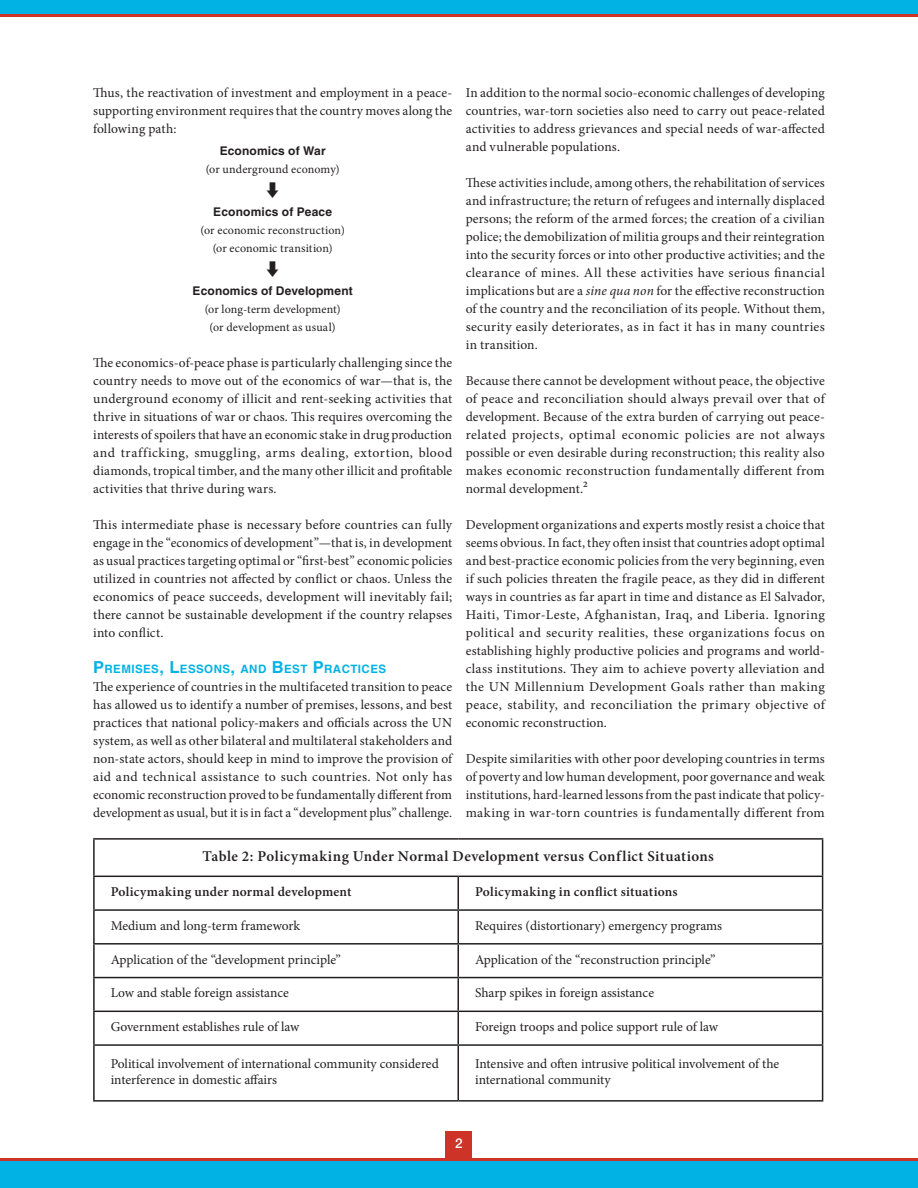
<style>
.page{position:relative;width:918px;height:1188px;background:#fff}
.page>*{position:absolute;margin:0;border:0;box-sizing:border-box;transform-origin:0 0}
.t1{font:600 15px "Minion Pro";letter-spacing:.015em;color:#231f20}
.t2{font:13.5px/18px "Minion Pro";color:#231f20;text-align:justify}
.t3{font:600 13.5px "Minion Pro";letter-spacing:.005em;color:#231f20}
.t4{font:500 13.5px "Helvetica Neue";color:#fff}
.t5{font:12px/18px "Minion Pro";letter-spacing:.005em;color:#231f20;text-align:center}
.t6{font:700 12px "Helvetica";letter-spacing:.015em;color:#231f20}
.t7{font:700 11.55px "Helvetica";letter-spacing:.035em;color:#00b3e4}
.s1{font-size:16.5px}
.s2{font-style:italic}
.s3{font-size:15px}
</style>
<div class="page">
<div style="left:446px;top:1131px;width:26px;height:27px;background:#cd3427"></div>
<div style="left:0;top:1158px;width:918px;height:27px;background:#cd3427"></div>
<div style="left:0;top:1161px;width:918px;height:27px;background:#00b3e4"></div>
<div style="left:0;top:0;width:918px;height:16px;background:#cd3427"></div>
<div style="left:0;top:0;width:918px;height:14px;background:#00b3e4"></div>
<hr style="left:93px;top:838px;width:365px;height:2px;background:#231f20">
<hr style="left:93px;top:840px;width:2px;height:36px;background:#231f20">
<hr style="left:458px;top:838px;width:365px;height:2px;background:#231f20">
<hr style="left:822px;top:840px;width:1px;height:36px;background:#231f20">
<hr style="left:93px;top:876px;width:365px;height:1px;background:#231f20">
<hr style="left:93px;top:877px;width:2px;height:32px;background:#231f20">
<hr style="left:458px;top:876px;width:365px;height:1px;background:#231f20">
<hr style="left:458px;top:877px;width:1px;height:32px;background:#231f20">
<hr style="left:822px;top:877px;width:1px;height:32px;background:#231f20">
<hr style="left:93px;top:909px;width:365px;height:2px;background:#231f20">
<hr style="left:93px;top:911px;width:2px;height:32px;background:#231f20">
<hr style="left:458px;top:909px;width:365px;height:2px;background:#231f20">
<hr style="left:458px;top:911px;width:1px;height:32px;background:#231f20">
<hr style="left:822px;top:911px;width:1px;height:32px;background:#231f20">
<hr style="left:93px;top:943px;width:365px;height:2px;background:#231f20">
<hr style="left:93px;top:945px;width:2px;height:32px;background:#231f20">
<hr style="left:458px;top:943px;width:365px;height:2px;background:#231f20">
<hr style="left:458px;top:945px;width:1px;height:32px;background:#231f20">
<hr style="left:822px;top:945px;width:1px;height:32px;background:#231f20">
<hr style="left:93px;top:977px;width:365px;height:1px;background:#231f20">
<hr style="left:93px;top:978px;width:2px;height:33px;background:#231f20">
<hr style="left:458px;top:977px;width:365px;height:1px;background:#231f20">
<hr style="left:458px;top:978px;width:1px;height:33px;background:#231f20">
<hr style="left:822px;top:978px;width:1px;height:33px;background:#231f20">
<hr style="left:93px;top:1011px;width:365px;height:1px;background:#231f20">
<hr style="left:93px;top:1012px;width:2px;height:32px;background:#231f20">
<hr style="left:458px;top:1011px;width:365px;height:1px;background:#231f20">
<hr style="left:458px;top:1012px;width:1px;height:32px;background:#231f20">
<hr style="left:822px;top:1012px;width:1px;height:32px;background:#231f20">
<hr style="left:93px;top:1044px;width:365px;height:2px;background:#231f20">
<hr style="left:93px;top:1046px;width:2px;height:54px;background:#231f20">
<hr style="left:458px;top:1044px;width:365px;height:2px;background:#231f20">
<hr style="left:458px;top:1046px;width:1px;height:54px;background:#231f20">
<hr style="left:822px;top:1046px;width:1px;height:54px;background:#231f20">
<hr style="left:93px;top:1100px;width:365px;height:2px;background:#231f20">
<hr style="left:458px;top:1100px;width:365px;height:2px;background:#231f20">
<p class="t2" style="left:93px;top:84px;width:361px">Thus, the reactivation of investment and employment in a peace&shy;supporting environment requires that the country moves along the following path:</p>
<p class="t6" style="left:220px;top:144px;width:108px">Economics of War</p>
<p class="t5" style="left:206px;top:160px;width:136px">(or underground economy)</p>
<p class="t6" style="left:213px;top:204px;width:120px">Economics of Peace</p>
<p class="t5" style="left:201px;top:221px;width:146px">(or economic reconstruction) (or economic transition)</p>
<p class="t6" style="left:193px;top:283px;width:162px">Economics of Development</p>
<p class="t5" style="left:205px;top:300px;width:137px">(or long-term development) (or development as usual)</p>
<p class="t2" style="left:93px;top:354px;width:361px">The economics-of-peace phase is particularly challenging since the country needs to move out of the economics of war—that is, the underground economy of illicit and rent-seeking activities that thrive in situations of war or chaos. This requires overcoming the interests of spoilers that have an economic stake in drug production and trafficking, smuggling, arms dealing, extortion, blood diamonds, tropical timber, and the many other illicit and profitable activities that thrive during wars.</p>
<p class="t2" style="left:93px;top:516px;width:361px">This intermediate phase is necessary before countries can fully engage in the “economics of development”—that is, in development as usual practices targeting optimal or “first-best” economic policies utilized in countries not affected by conflict or chaos. Unless the economics of peace succeeds, development will inevitably fail; there cannot be sustainable development if the country relapses into conflict.</p>
<p class="t7" style="left:93px;top:662px;width:295px"><span class="s1">P</span>REMISES<span class="s1">, L</span>ESSONS<span class="s1">,</span> AND <span class="s1">B</span>EST <span class="s1">P</span>RACTICES</p>
<p class="t2" style="left:93px;top:678px;width:361px">The experience of countries in the multifaceted transition to peace has allowed us to identify a number of premises, lessons, and best practices that national policy-makers and officials across the UN system, as well as other bilateral and multilateral stakeholders and non-state actors, should keep in mind to improve the provision of aid and technical assistance to such countries. Not only has economic reconstruction proved to be fundamentally different from development as usual, but it is in fact a “development plus” challenge.</p>
<p class="t2" style="left:466px;top:84px;width:361px">In addition to the normal socio-economic challenges of developing countries, war-torn societies also need to carry out peace-related activities to address grievances and special needs of war-affected and vulnerable populations.</p>
<p class="t2" style="left:466px;top:174px;width:361px">These activities include, among others, the rehabilitation of services and infrastructure; the return of refugees and internally displaced persons; the reform of the armed forces; the creation of a civilian police; the demobilization of militia groups and their reintegration into the security forces or into other productive activities; and the clearance of mines. All these activities have serious financial implications but are a <span class="s2">sine qua non</span> for the effective reconstruction of the country and the reconciliation of its people. Without them, security easily deteriorates, as in fact it has in many countries in transition.</p>
<p class="t2" style="left:466px;top:372px;width:361px">Because there cannot be development without peace, the objective of peace and reconciliation should always prevail over that of development. Because of the extra burden of carrying out peace&shy;related projects, optimal economic policies are not always possible or even desirable during reconstruction; this reality also makes economic reconstruction fundamentally different from normal development.<span class="s3">2</span></p>
<p class="t2" style="left:466px;top:516px;width:361px">Development organizations and experts mostly resist a choice that seems obvious. In fact, they often insist that countries adopt optimal and best-practice economic policies from the very beginning, even if such policies threaten the fragile peace, as they did in different ways in countries as far apart in time and distance as El Salvador, Haiti, Timor-Leste, Afghanistan, Iraq, and Liberia. Ignoring political and security realities, these organizations focus on establishing highly productive policies and programs and world&shy;class institutions. They aim to achieve poverty alleviation and the UN Millennium Development Goals rather than making peace, stability, and reconciliation the primary objective of economic reconstruction.</p>
<p class="t2" style="left:466px;top:750px;width:361px">Despite similarities with other poor developing countries in terms of poverty and low human development, poor governance and weak institutions, hard-learned lessons from the past indicate that policy&shy;making in war-torn countries is fundamentally different from</p>
<p class="t1" style="left:203px;top:846px;width:513px">Table 2: Policymaking Under Normal Development versus Conflict Situations</p>
<p class="t3" style="left:111px;top:883px;width:242px">Policymaking under normal development</p>
<p class="t3" style="left:475px;top:883px;width:204px">Policymaking in conflict situations</p>
<p class="t2" style="left:111px;top:917px;width:191px">Medium and long-term framework</p>
<p class="t2" style="left:475px;top:917px;width:249px">Requires (distortionary) emergency programs</p>
<p class="t2" style="left:111px;top:950px;width:232px">Application of the “development principle”</p>
<p class="t2" style="left:475px;top:950px;width:242px">Application of the “reconstruction principle”</p>
<p class="t2" style="left:111px;top:984px;width:180px">Low and stable foreign assistance</p>
<p class="t2" style="left:475px;top:984px;width:181px">Sharp spikes in foreign assistance</p>
<p class="t2" style="left:111px;top:1018px;width:190px">Government establishes rule of law</p>
<p class="t2" style="left:475px;top:1018px;width:245px">Foreign troops and police support rule of law</p>
<p class="t2" style="left:111px;top:1055px;width:330px;line-height:16.2px">Political involvement of international community considered interference in domestic affairs</p>
<p class="t2" style="left:475px;top:1055px;width:306px;line-height:16.2px">Intensive and often intrusive political involvement of the international community</p>
<p class="t4" style="left:455px;top:1135px;width:9px">2</p>
</div>
